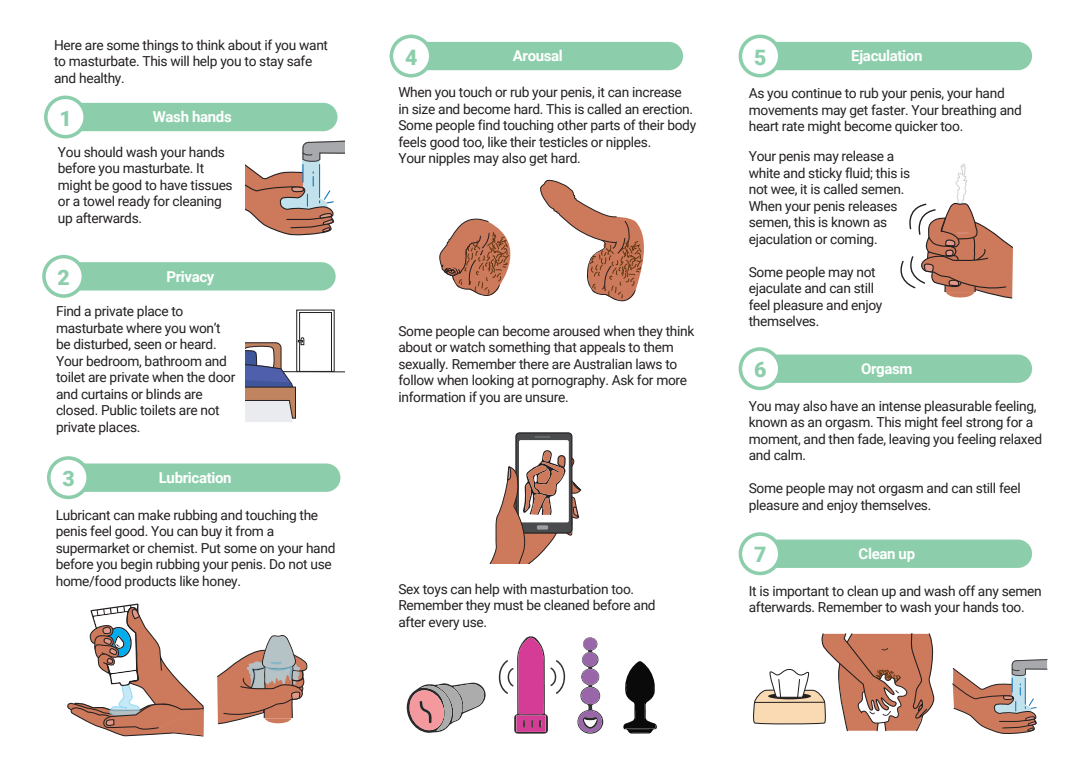
<style>
.page{position:relative;width:1088px;height:780px;background:#fff}
.page>*{position:absolute;margin:0;border:0;box-sizing:border-box;transform-origin:0 0}
.t1{font:900 21.25px "Roboto";color:#8cceab}
.t2{font:700 15px "Roboto";letter-spacing:-.025em;color:#fff}
.t3{font:13.75px/16.5px "Roboto";letter-spacing:-.025em;color:#231f20}
</style>
<div class="page">
<div style="left:46px;top:103px;width:291px;height:28px;background:#8cceab;border-radius:14px"></div>
<div style="left:44px;top:262px;width:292px;height:28px;background:#8cceab;border-radius:14px"></div>
<div style="left:49px;top:463px;width:291px;height:29px;background:#8cceab;border-radius:14px"></div>
<div style="left:391px;top:42px;width:292px;height:28px;background:#8cceab;border-radius:14px"></div>
<div style="left:740px;top:354px;width:292px;height:29px;background:#8cceab;border-radius:14px"></div>
<div style="left:740px;top:42px;width:292px;height:28px;background:#8cceab;border-radius:14px"></div>
<div style="left:740px;top:539px;width:292px;height:29px;background:#8cceab;border-radius:14px"></div>
<svg style="left:540px;top:179px;width:104px;height:123px"></svg>
<svg style="left:439px;top:218px;width:72px;height:78px"></svg>
<svg style="left:407px;top:636px;width:250px;height:98px"></svg>
<div style="left:46px;top:97px;width:39px;height:40px;background:#fff;border-radius:50%"></div>
<div style="left:44px;top:96px;width:43px;height:42px;border:4px solid #8cceab;border-radius:50%"></div>
<div style="left:44px;top:257px;width:39px;height:39px;background:#fff;border-radius:50%"></div>
<div style="left:42px;top:255px;width:43px;height:43px;border:4px solid #8cceab;border-radius:50%"></div>
<div style="left:49px;top:458px;width:39px;height:39px;background:#fff;border-radius:50%"></div>
<div style="left:47px;top:456px;width:43px;height:43px;border:4px solid #8cceab;border-radius:50%"></div>
<div style="left:391px;top:36px;width:40px;height:40px;background:#fff;border-radius:50%"></div>
<div style="left:390px;top:35px;width:42px;height:42px;border:4px solid #8cceab;border-radius:50%"></div>
<div style="left:740px;top:349px;width:40px;height:39px;background:#fff;border-radius:50%"></div>
<div style="left:738px;top:347px;width:43px;height:43px;border:4px solid #8cceab;border-radius:50%"></div>
<div style="left:740px;top:36px;width:40px;height:40px;background:#fff;border-radius:50%"></div>
<div style="left:738px;top:35px;width:43px;height:42px;border:4px solid #8cceab;border-radius:50%"></div>
<div style="left:740px;top:534px;width:40px;height:39px;background:#fff;border-radius:50%"></div>
<div style="left:738px;top:532px;width:43px;height:43px;border:4px solid #8cceab;border-radius:50%"></div>
<svg style="left:753px;top:633px;width:182px;height:98px"></svg>
<svg style="left:952px;top:659px;width:96px;height:75px"></svg>
<svg style="left:296px;top:310px;width:38px;height:2px"></svg>
<svg style="left:245px;top:312px;width:99px;height:110px"></svg>
<svg style="left:245px;top:140px;width:99px;height:96px"></svg>
<svg style="left:67px;top:603px;width:137px;height:134px"></svg>
<svg style="left:217px;top:635px;width:90px;height:89px"></svg>
<svg style="left:490px;top:432px;width:92px;height:131px"></svg>
<svg style="left:900px;top:163px;width:113px;height:136px"></svg>
<p class="t3" style="left:54px;top:36px;width:275px">Here are some things to think about if you want to masturbate. This will help you to stay safe and healthy.</p>
<p class="t2" style="left:153px;top:107px;width:80px">Wash hands</p>
<p class="t3" style="left:58px;top:143px;width:176px">You should wash your hands before you masturbate. It might be good to have tissues or a towel ready for cleaning up afterwards.</p>
<h1 class="t1" style="left:59px;top:103px;width:14px">1</h1>
<h1 class="t1" style="left:58px;top:262px;width:14px">2</h1>
<p class="t2" style="left:166px;top:266px;width:50px">Privacy</p>
<p class="t3" style="left:56px;top:302px;width:181px">Find a private place to masturbate where you won’t be disturbed, seen or heard.<br>Your bedroom, bathroom and toilet are private when the door and curtains or blinds are closed. Public toilets are not private places.</p>
<p class="t2" style="left:159px;top:467px;width:74px">Lubrication</p>
<p class="t3" style="left:56px;top:506px;width:281px">Lubricant can make rubbing and touching the penis feel good. You can buy it from a supermarket or chemist. Put some on your hand before you begin rubbing your penis. Do not use home/food products like honey.</p>
<h1 class="t1" style="left:62px;top:464px;width:14px">3</h1>
<h1 class="t1" style="left:405px;top:42px;width:14px">4</h1>
<p class="t2" style="left:513px;top:46px;width:52px">Arousal</p>
<p class="t3" style="left:398px;top:83px;width:299px">When you touch or rub your penis, it can increase<br>in size and become hard. This is called an erection.<br>Some people find touching other parts of their body feels good too, like their testicles or nipples.<br>Your nipples may also get hard.</p>
<p class="t3" style="left:398px;top:322px;width:298px">Some people can become aroused when they think about or watch something that appeals to them sexually. Remember there are Australian laws to follow when looking at pornography. Ask for more information if you are unsure.</p>
<p class="t3" style="left:398px;top:580px;width:259px">Sex toys can help with masturbation too.<br>Remember they must be cleaned before and after every use.</p>
<h1 class="t1" style="left:754px;top:42px;width:14px">5</h1>
<p class="t2" style="left:851px;top:46px;width:73px">Ejaculation</p>
<p class="t3" style="left:749px;top:85px;width:275px">As you continue to rub your penis, your hand movements may get faster. Your breathing and heart rate might become quicker too.</p>
<p class="t3" style="left:749px;top:147px;width:163px">Your penis may release a white and sticky fluid; this is not wee, it is called semen.<br>When your penis releases semen, this is known as ejaculation or coming.</p>
<p class="t3" style="left:749px;top:263px;width:135px">Some people may not ejaculate and can still feel pleasure and enjoy themselves.</p>
<h1 class="t1" style="left:754px;top:355px;width:14px">6</h1>
<p class="t2" style="left:861px;top:358px;width:53px">Orgasm</p>
<p class="t3" style="left:749px;top:397px;width:295px">You may also have an intense pleasurable feeling, known as an orgasm. This might feel strong for a moment, and then fade, leaving you feeling relaxed and calm.</p>
<p class="t3" style="left:749px;top:480px;width:273px">Some people may not orgasm and can still feel pleasure and enjoy themselves.</p>
<h1 class="t1" style="left:754px;top:540px;width:14px">7</h1>
<p class="t2" style="left:858px;top:543px;width:58px">Clean up</p>
<p class="t3" style="left:749px;top:582px;width:294px">It is important to clean up and wash off any semen afterwards. Remember to wash your hands too.</p>
</div>
